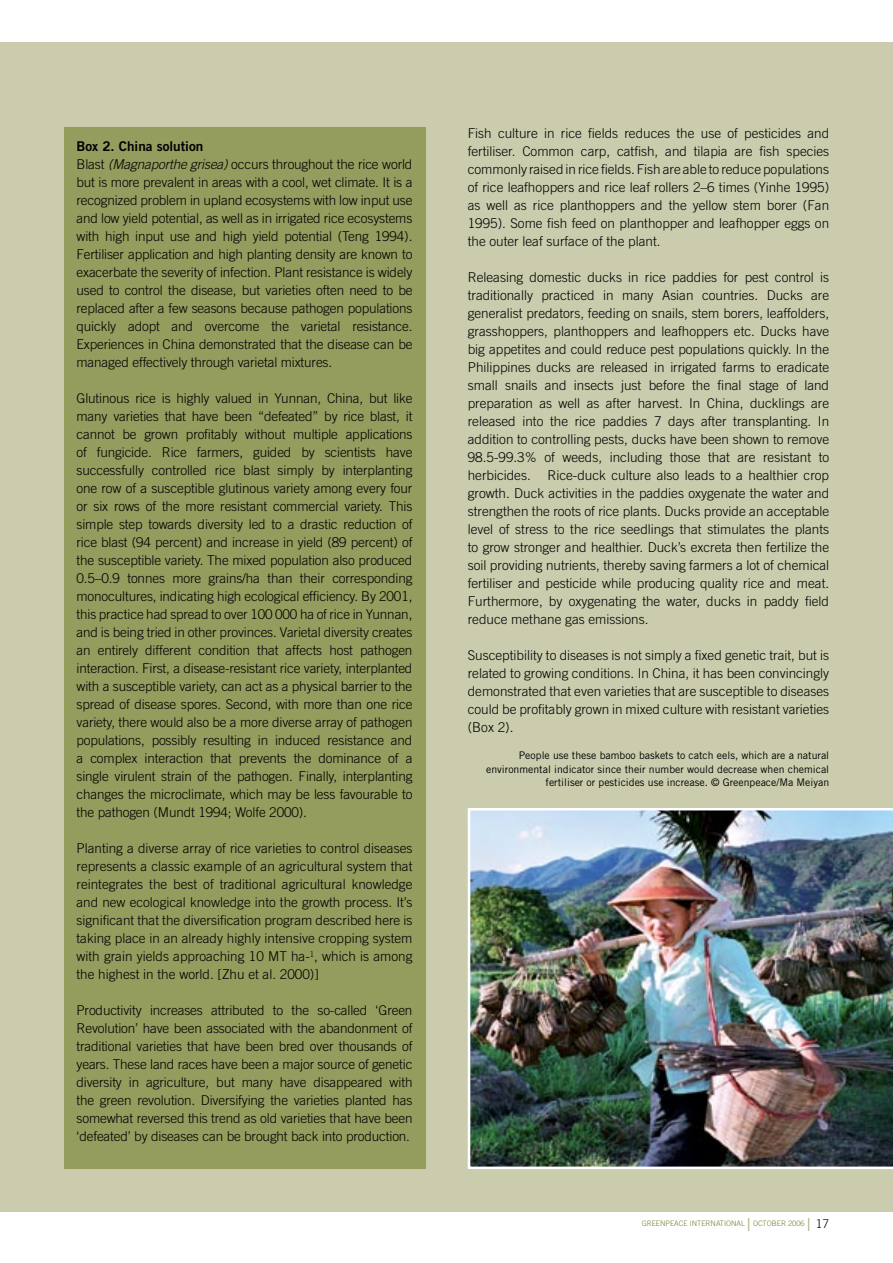
<style>
.page{position:relative;width:893px;height:1263px;background:#fff}
.page>*{position:absolute;margin:0;border:0;box-sizing:border-box;transform-origin:0 0}
.t1{font:300 18px "Trade Gothic";color:#adb283}
.t2{font:300 13.5px/18px "Trade Gothic";color:#000;text-align:justify}
.t3{font:13.5px "Trade Gothic Bold Two";color:#000}
.t4{font:300 12px "Trade Gothic";color:#000}
.t5{font:10.5px/13.5px "Trade Gothic";color:#000;text-align:right}
.t6{font:300 7.5px "Trade Gothic";color:#71802e}
.s1{font-style:italic}
.s2{font-size:18px;color:#adb283}
</style>
<div class="page">
<div style="left:0;top:43px;width:893px;height:1169px;background:#caccad"></div>
<div style="left:64px;top:127px;width:361px;height:1042px;background:#949c5e"></div>
<img style="left:468px;top:808px;width:425px;height:361px">
<p class="t3" style="left:77px;top:138px;width:128px">Box 2. China solution</p>
<p class="t2" style="left:77px;top:155px;width:337px;text-align:left">Blast <span class="s1">(Magnaporthe grisea)</span> occurs throughout the rice world but is more prevalent in areas with a cool, wet climate. It is a recognized problem in upland ecosystems with low input use and low yield potential, as well as in irrigated rice ecosystems with high input use and high yield potential (Teng 1994).<br>Fertiliser application and high planting density are known to exacerbate the severity of infection. Plant resistance is widely used to control the disease, but varieties often need to be replaced after a few seasons because pathogen populations quickly adopt and overcome the varietal resistance.<br>Experiences in China demonstrated that the disease can be managed effectively through varietal mixtures.</p>
<p class="t2" style="left:77px;top:389px;width:337px">Glutinous rice is highly valued in Yunnan, China, but like many varieties that have been “defeated” by rice blast, it cannot be grown profitably without multiple applications of fungicide. Rice farmers, guided by scientists have successfully controlled rice blast simply by interplanting one row of a susceptible glutinous variety among every four or six rows of the more resistant commercial variety. This simple step towards diversity led to a drastic reduction of rice blast (94 percent) and increase in yield (89 percent) of the susceptible variety. The mixed population also produced 0.5–0.9 tonnes more grains/ha than their corresponding monocultures, indicating high ecological efficiency. By 2001, this practice had spread to over 100 000 ha of rice in Yunnan, and is being tried in other provinces. Varietal diversity creates an entirely different condition that affects host pathogen interaction. First, a disease-resistant rice variety, interplanted with a susceptible variety, can act as a physical barrier to the spread of disease spores. Second, with more than one rice variety, there would also be a more diverse array of pathogen populations, possibly resulting in induced resistance and a complex interaction that prevents the dominance of a single virulent strain of the pathogen. Finally, interplanting changes the microclimate, which may be less favourable to the pathogen (Mundt 1994; Wolfe 2000).</p>
<p class="t2" style="left:77px;top:839px;width:337px">Planting a diverse array of rice varieties to control diseases represents a classic example of an agricultural system that reintegrates the best of traditional agricultural knowledge and new ecological knowledge into the growth process. It’s significant that the diversification program described here is taking place in an already highly intensive cropping system with grain yields approaching 10 MT ha-<sup>1</sup>, which is among the highest in the world. [Zhu et al. 2000)]</p>
<p class="t2" style="left:77px;top:1001px;width:337px">Productivity increases attributed to the so-called ‘Green Revolution’ have been associated with the abandonment of traditional varieties that have been bred over thousands of years. These land races have been a major source of genetic diversity in agriculture, but many have disappeared with the green revolution. Diversifying the varieties planted has somewhat reversed this trend as old varieties that have been ‘defeated’ by diseases can be brought back into production.</p>
<p class="t2" style="left:468px;top:124px;width:363px">Fish culture in rice fields reduces the use of pesticides and fertiliser. Common carp, catfish, and tilapia are fish species commonly raised in rice fields. Fish are able to reduce populations of rice leafhoppers and rice leaf rollers 2–6 times (Yinhe 1995) as well as rice planthoppers and the yellow stem borer (Fan 1995). Some fish feed on planthopper and leafhopper eggs on the outer leaf surface of the plant.</p>
<p class="t2" style="left:468px;top:268px;width:363px">Releasing domestic ducks in rice paddies for pest control is traditionally practiced in many Asian countries. Ducks are generalist predators, feeding on snails, stem borers, leaffolders, grasshoppers, planthoppers and leafhoppers etc. Ducks have big appetites and could reduce pest populations quickly. In the Philippines ducks are released in irrigated farms to eradicate small snails and insects just before the final stage of land preparation as well as after harvest. In China, ducklings are released into the rice paddies 7 days after transplanting. In addition to controlling pests, ducks have been shown to remove</p>
<p class="t2" style="left:468px;top:448px;width:363px">98. 5-99.3% of weeds, including those that are resistant to herbicides.</p>
<p class="t2" style="left:468px;top:466px;width:363px;text-align:left;text-indent:80px">Rice-duck culture also leads to a healthier crop growth. Duck activities in the paddies oxygenate the water and strengthen the roots of rice plants. Ducks provide an acceptable level of stress to the rice seedlings that stimulates the plants to grow stronger and healthier. Duck’s excreta then fertilize the soil providing nutrients, thereby saving farmers a lot of chemical fertiliser and pesticide while producing quality rice and meat.<br>Furthermore, by oxygenating the water, ducks in paddy field reduce methane gas emissions.</p>
<p class="t2" style="left:468px;top:646px;width:363px">Susceptibility to diseases is not simply a fixed genetic trait, but is related to growing conditions. In China, it has been convincingly demonstrated that even varieties that are susceptible to diseases could be profitably grown in mixed culture with resistant varieties (Box 2).</p>
<p class="t5" style="left:486px;top:749px;width:345px">People use these bamboo baskets to catch eels, which are a natural environmental indicator since their number would decrease when chemical fertiliser or pesticides use increase. © Greenpeace/Ma Meiyan</p>
<p class="t6" style="left:642px;top:1219px;width:105px">GREENPEACE INTERNATIONAL</p>
<h1 class="t1" style="left:747px;top:1213px;width:5px">l</h1>
<p class="t6" style="left:753px;top:1219px;width:53px">OCTOBER 2006</p>
<p class="t4" style="left:807px;top:1216px;width:24px"><span class="s2">l</span> 17</p>
</div>
